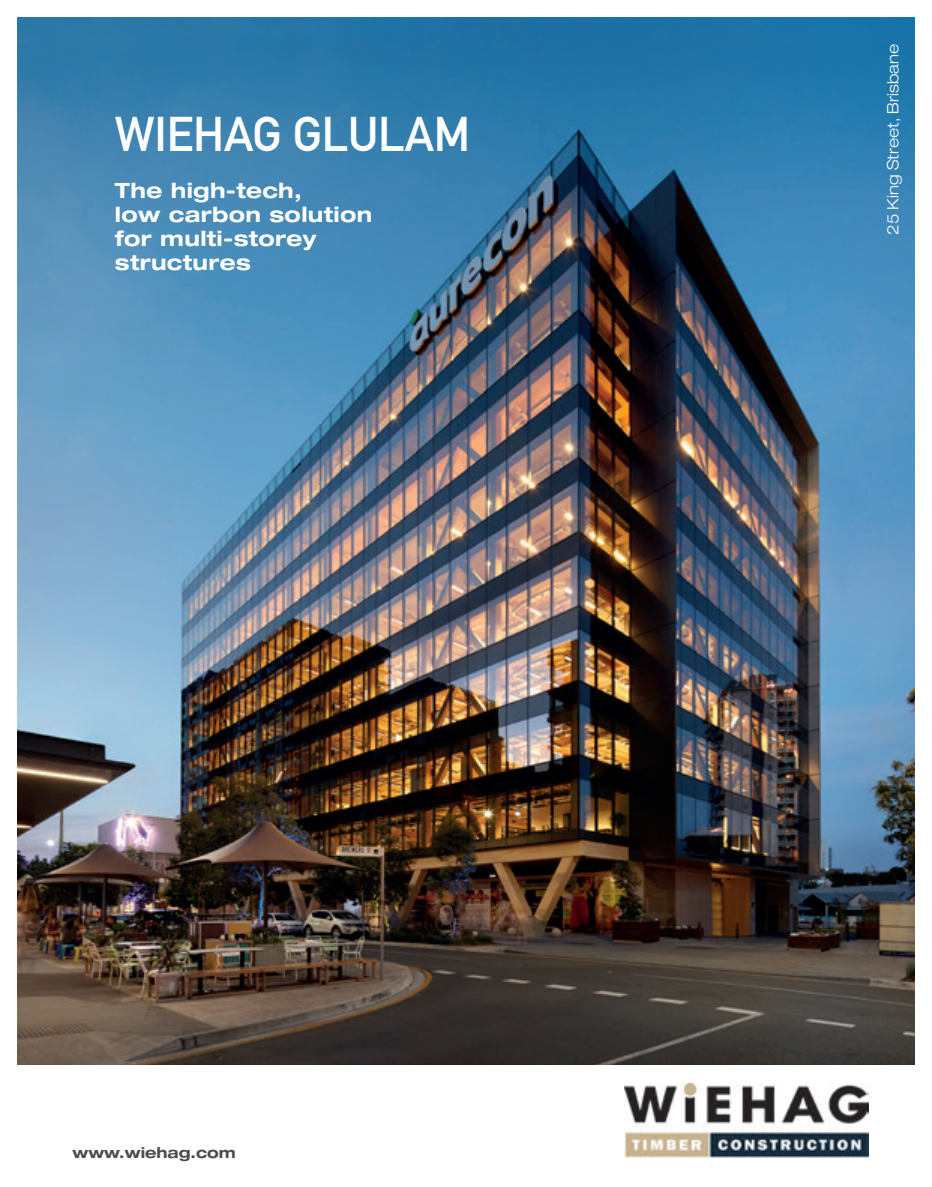
<style>
.page{position:relative;width:932px;height:1187px;background:#fff}
.page>*{position:absolute;margin:0;border:0;box-sizing:border-box;transform-origin:0 0}
.t1{font:48px "DIN Mittelschrift";letter-spacing:-.005em;color:#fff}
.t2{font:700 expanded 21px/24px "Helvetica Neue LT Std";letter-spacing:.015em;color:#fff}
.t3{font:300 expanded 15.75px "Helvetica Neue LT Std";color:#fff}
.t4{font:700 expanded 15px "Helvetica Neue LT Std";color:#4b4c4d}
</style>
<div class="page">
<img style="left:17px;top:17px;width:897px;height:1047px">
<img style="left:624px;top:1083px;width:244px;height:74px">
<h1 class="t1" style="left:115px;top:106px;width:357px">WIEHAG GLULAM</h1>
<p class="t2" style="left:115px;top:178px;width:259px">The high-tech,<br>low carbon solution for multi-storey structures</p>
<p class="t4" style="left:72px;top:1142px;width:165px">www.wiehag.com</p>
<p class="t3" style="left:883px;top:235px;width:192px;rotate:-90deg">25 King Street, Brisbane</p>
</div>
